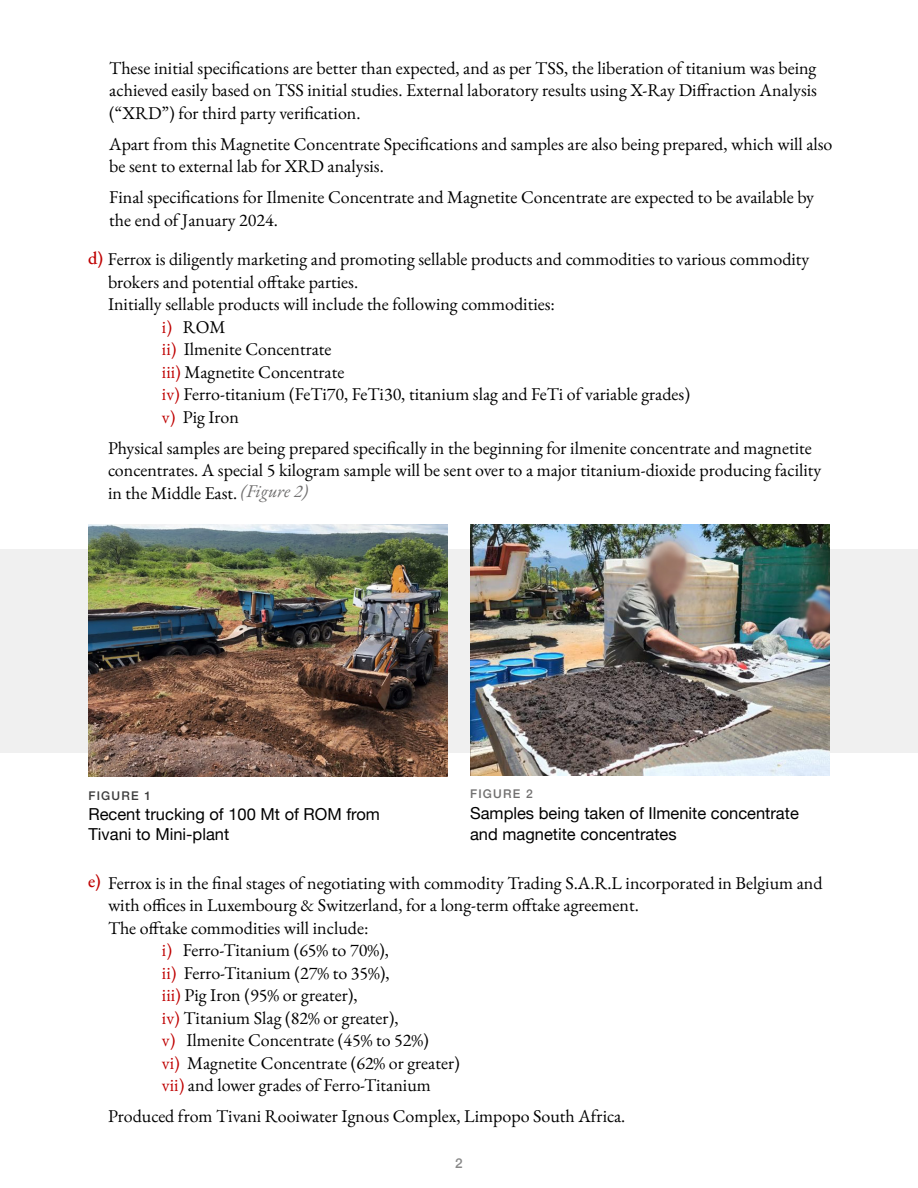
<style>
.page{position:relative;width:918px;height:1188px;background:#fff}
.page>*{position:absolute;margin:0;border:0;box-sizing:border-box;transform-origin:0 0}
.t1{font:18px/22.5px "EB Garamond";color:#000}
.t2{font:16.5px/21px "Helvetica Neue";color:#000}
.t3{font:500 13.5px "Helvetica Neue";color:#878787}
.t4{font:500 12px "Helvetica Neue";letter-spacing:.1em;color:#706f6f}
.t5{font:500 12px "Helvetica Neue";letter-spacing:.1em;color:#3d3d3d}
.s1{font-weight:500;color:#bf0000}
.s2{color:#bf0000}
.s3{font-style:italic;color:#706f6f}
</style>
<div class="page">
<div style="left:0;top:549px;width:918px;height:204px;background:#f0f0f0"></div>
<img style="left:470px;top:525px;width:360px;height:251px">
<img style="left:88px;top:525px;width:360px;height:252px">
<p class="t1" style="left:109px;top:56px;width:709px;text-align:justify">These initial specifications are better than expected, and as per TSS, the liberation of titanium was being achieved easily based on TSS initial studies. External laboratory results using X-Ray Diffraction Analysis (“XRD”) for third party verification.</p>
<p class="t1" style="left:109px;top:132px;width:725px">Apart from this Magnetite Concentrate Specifications and samples are also being prepared, which will also be sent to external lab for XRD analysis.</p>
<p class="t1" style="left:109px;top:186px;width:706px">Final specifications for Ilmenite Concentrate and Magnetite Concentrate are expected to be available by the end of January 2024.</p>
<p class="t1" style="left:88px;top:248px;width:723px"><span class="s1">d)</span> Ferrox is diligently marketing and promoting sellable products and commodities to various commodity</p>
<p class="t1" style="left:108px;top:270px;width:252px">brokers and potential offtake parties.</p>
<p class="t1" style="left:108px;top:293px;width:449px">Initially sellable products will include the following commodities:</p>
<p class="t1" style="left:162px;top:315px;width:65px"><span class="s2">i)</span> ROM</p>
<p class="t1" style="left:162px;top:338px;width:171px"><span class="s2">ii)</span> Ilmenite Concentrate</p>
<p class="t1" style="left:162px;top:360px;width:184px"><span class="s2">iii)</span> Magnetite Concentrate</p>
<p class="t1" style="left:162px;top:383px;width:530px"><span class="s2">iv)</span> Ferro-titanium (FeTi70, FeTi30, titanium slag and FeTi of variable grades)</p>
<p class="t1" style="left:162px;top:405px;width:79px"><span class="s2">v)</span> Pig Iron</p>
<p class="t1" style="left:108px;top:436px;width:715px">Physical samples are being prepared specifically in the beginning for ilmenite concentrate and magnetite concentrates. A special 5 kilogram sample will be sent over to a major titanium-dioxide producing facility in the Middle East. <span class="s3">(Figure 2)</span></p>
<p class="t5" style="left:88px;top:787px;width:64px">FIGURE 1</p>
<p class="t2" style="left:88px;top:805px;width:293px;line-height:19.8px">Recent trucking of 100 Mt of ROM from<br>Tivani to Mini-plant</p>
<p class="t4" style="left:470px;top:784px;width:64px">FIGURE 2</p>
<p class="t2" style="left:470px;top:803px;width:330px">Samples being taken of Ilmenite concentrate and magnetite concentrates</p>
<p class="t1" style="left:88px;top:872px;width:736px"><span class="s1">e)</span> Ferrox is in the final stages of negotiating with commodity Trading S.A.R.L incorporated in Belgium and</p>
<p class="t1" style="left:108px;top:894px;width:532px">with offices in Luxembourg &amp; Switzerland, for a long-term offtake agreement.</p>
<p class="t1" style="left:108px;top:917px;width:262px">The offtake commodities will include:</p>
<p class="t1" style="left:162px;top:939px;width:228px"><span class="s2">i)</span> Ferro-Titanium (65% to 70%),</p>
<p class="t1" style="left:162px;top:962px;width:229px"><span class="s2">ii)</span> Ferro-Titanium (27% to 35%),</p>
<p class="t1" style="left:162px;top:984px;width:197px"><span class="s2">iii)</span> Pig Iron (95% or greater),</p>
<p class="t1" style="left:162px;top:1007px;width:238px"><span class="s2">iv)</span> Titanium Slag (82% or greater),</p>
<p class="t1" style="left:162px;top:1029px;width:268px"><span class="s2">v)</span> Ilmenite Concentrate (45% to 52%)</p>
<p class="t1" style="left:162px;top:1052px;width:299px"><span class="s2">vi)</span> Magnetite Concentrate (62% or greater)</p>
<p class="t1" style="left:162px;top:1074px;width:270px"><span class="s2">vii)</span> and lower grades of Ferro-Titanium</p>
<p class="t1" style="left:108px;top:1105px;width:519px">Produced from Tivani Rooiwater Ignous Complex, Limpopo South Africa.</p>
<p class="t3" style="left:455px;top:1153px;width:9px">2</p>
</div>
